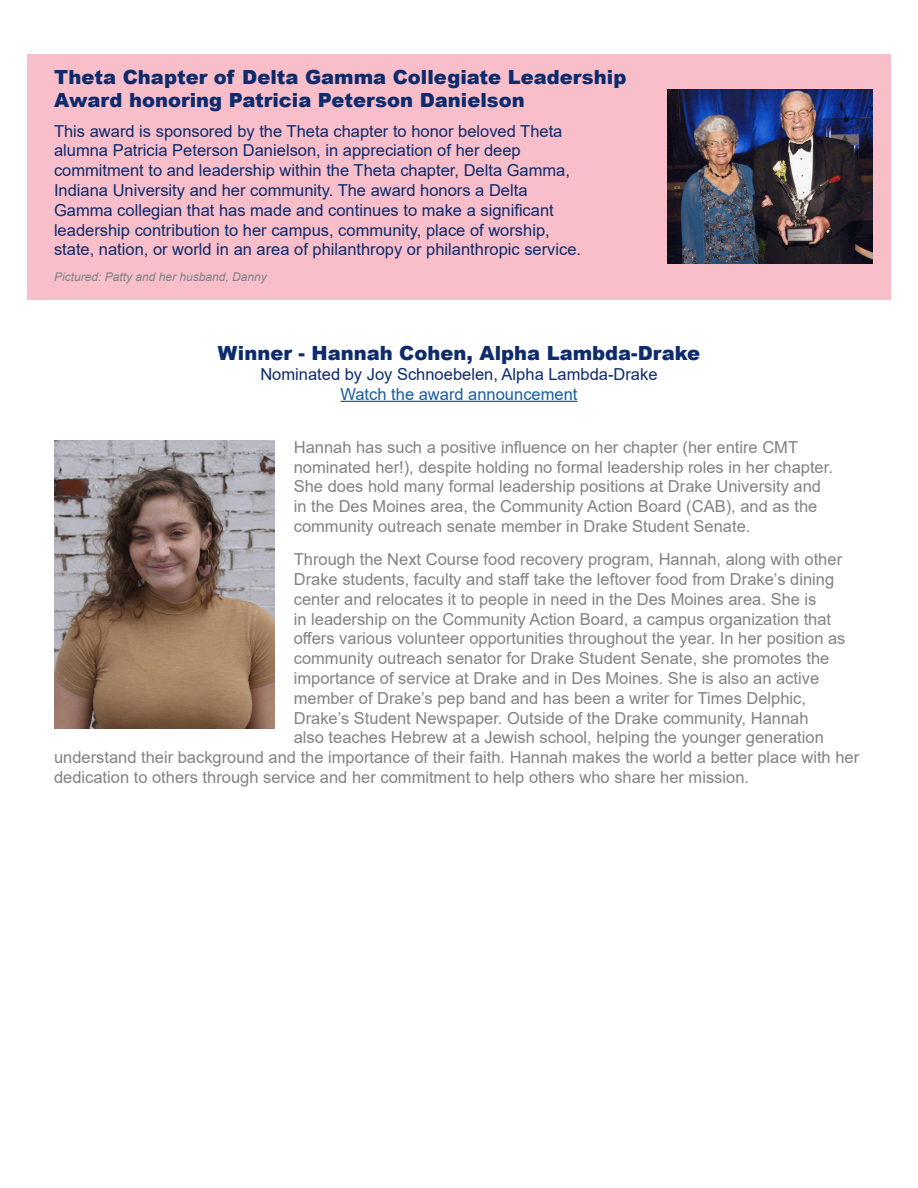
<style>
.page{position:relative;width:918px;height:1188px;background:#fff}
.page>*{position:absolute;margin:0;border:0;box-sizing:border-box;transform-origin:0 0}
.t1{font:900 19.5px/23.4px "Arial";color:#0d2b6d}
.t2{font:16.5px/19.8px "Arial";color:#808285}
.t3{font:16.5px/19.8px "Arial";color:#0d2b6d}
.t4{font:16.5px "Arial";color:#175d9e}
.t5{font:italic 12px "Arial";color:#808285}
</style>
<div class="page">
<div style="left:27px;top:54px;width:864px;height:245px;background:#f8beca"></div>
<hr style="left:341px;top:401px;width:236px;height:1px;background:#175d9e">
<img style="left:54px;top:441px;width:221px;height:287px">
<img style="left:667px;top:89px;width:205px;height:175px">
<p class="t1" style="left:54px;top:65px;width:574px">Theta Chapter of Delta Gamma Collegiate Leadership<br>Award honoring Patricia Peterson Danielson</p>
<p class="t3" style="left:54px;top:121px;width:529px">This award is sponsored by the Theta chapter to honor beloved Theta alumna Patricia Peterson Danielson, in appreciation of her deep commitment to and leadership within the Theta chapter, Delta Gamma, Indiana University and her community. The award honors a Delta Gamma collegian that has made and continues to make a significant leadership contribution to her campus, community, place of worship, state, nation, or world in an area of philanthropy or philanthropic service.</p>
<p class="t5" style="left:54px;top:269px;width:214px">Pictured: Patty and her husband, Danny</p>
<p class="t1" style="left:218px;top:341px;width:484px">Winner - Hannah Cohen, Alpha Lambda-Drake</p>
<p class="t3" style="left:260px;top:364px;width:399px">Nominated by Joy Schnoebelen, Alpha Lambda-Drake</p>
<p class="t4" style="left:341px;top:382px;width:238px">Watch the award announcement</p>
<p class="t2" style="left:294px;top:437px;width:541px">Hannah has such a positive influence on her chapter (her entire CMT nominated her!), despite holding no formal leadership roles in her chapter.<br>She does hold many formal leadership positions at Drake University and in the Des Moines area, the Community Action Board (CAB), and as the community outreach senate member in Drake Student Senate.</p>
<p class="t2" style="left:294px;top:549px;width:550px">Through the Next Course food recovery program, Hannah, along with other</p>
<p class="t2" style="left:294px;top:569px;width:542px">Drake students, faculty and staff take the leftover food from Drake’s dining</p>
<p class="t2" style="left:294px;top:589px;width:524px">center and relocates it to people in need in the Des Moines area. She is</p>
<p class="t2" style="left:294px;top:609px;width:539px">in leadership on the Community Action Board, a campus organization that</p>
<p class="t2" style="left:294px;top:629px;width:553px">offers various volunteer opportunities throughout the year. In her position as</p>
<p class="t2" style="left:294px;top:648px;width:537px">community outreach senator for Drake Student Senate, she promotes the</p>
<p class="t2" style="left:294px;top:668px;width:527px">importance of service at Drake and in Des Moines. She is also an active</p>
<p class="t2" style="left:294px;top:688px;width:514px">member of Drake’s pep band and has been a writer for Times Delphic,</p>
<p class="t2" style="left:294px;top:708px;width:516px">Drake’s Student Newspaper. Outside of the Drake community, Hannah</p>
<p class="t2" style="left:294px;top:728px;width:532px">also teaches Hebrew at a Jewish school, helping the younger generation</p>
<p class="t2" style="left:54px;top:747px;width:807px">understand their background and the importance of their faith. Hannah makes the world a better place with her</p>
<p class="t2" style="left:54px;top:767px;width:697px">dedication to others through service and her commitment to help others who share her mission.</p>
</div>
